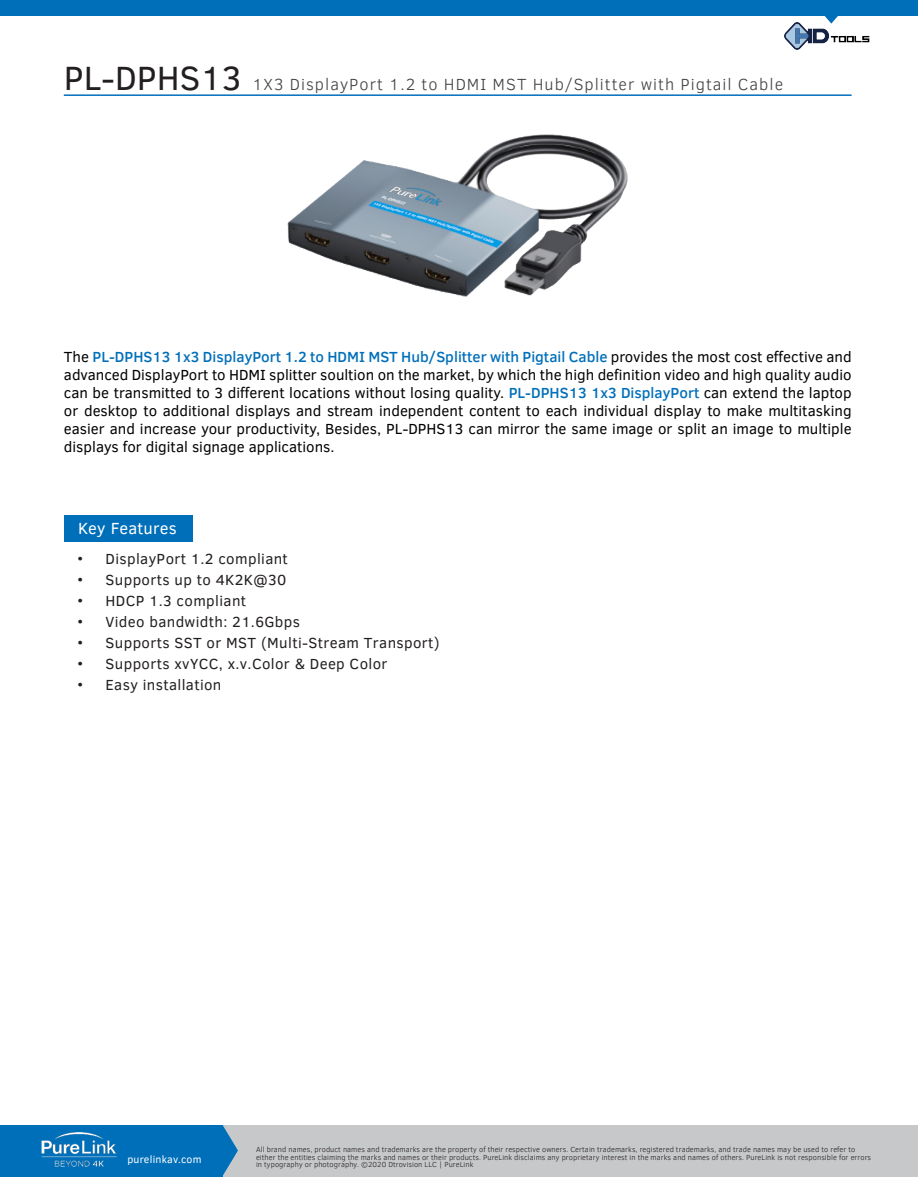
<style>
.page{position:relative;width:918px;height:1188px;background:#fff}
.page>*{position:absolute;margin:0;border:0;box-sizing:border-box;transform-origin:0 0}
.t1{font:300 16.5px "Clear Sans";letter-spacing:.06em;color:#414042}
.t2{font:16.5px "Clear Sans";letter-spacing:.01em;color:#fff}
.t3{font:15px/18px "Clear Sans";color:#000;text-align:justify}
.t4{font:15px "Clear Sans";letter-spacing:.025em;color:#231f20}
.t5{font:10.5px "Clear Sans";letter-spacing:.025em;color:#fff}
.t6{font:300 7.5px/7.5px "Clear Sans";letter-spacing:.01em;color:#231f20}
.s1{font-weight:400;font-size:34.5px;color:#231f20}
.s2{font-weight:500;color:#006fba}
</style>
<div class="page">
<div style="left:223px;top:1125px;width:695px;height:51px;background:#c7c8ca"></div>
<div style="left:0;top:0;width:918px;height:16px;background:#006fba"></div>
<svg style="left:825px;top:16px;width:13px;height:7px"></svg>
<div style="left:0;top:1125px;width:223px;height:51px;background:#006fba"></div>
<svg style="left:223px;top:1126px;width:15px;height:49px"></svg>
<img style="left:784px;top:23px;width:86px;height:26px">
<hr style="left:64px;top:94px;width:788px;height:2px;background:#006fba">
<img style="left:41px;top:1132px;width:75px;height:35px">
<div style="left:64px;top:515px;width:128px;height:27px;background:#006fba"></div>
<img style="left:288px;top:134px;width:340px;height:162px">
<p class="t1" style="left:64px;top:74px;width:721px"><span class="s1">PL-DPHS13</span> 1X3 DisplayPort 1.2 to HDMI MST Hub/Splitter with Pigtail Cable</p>
<p class="t3" style="left:64px;top:348px;width:789px">The <span class="s2">PL-DPHS13 1x3 DisplayPort 1.2 to HDMI MST Hub/Splitter with Pigtail Cable</span> provides the most cost effective and advanced DisplayPort to HDMI splitter soultion on the market, by which the high definition video and high quality audio can be transmitted to 3 different locations without losing quality. <span class="s2">PL-DPHS13 1x3 DisplayPort</span> can extend the laptop or desktop to additional displays and stream independent content to each individual display to make multitasking easier and increase your productivity, Besides, PL-DPHS13 can mirror the same image or split an image to multiple displays for digital signage applications.</p>
<p class="t2" style="left:78px;top:517px;width:100px">Key Features</p>
<p class="t4" style="left:77px;top:549px;width:212px">• DisplayPort 1.2 compliant</p>
<p class="t4" style="left:77px;top:570px;width:211px">• Supports up to 4K2K@30</p>
<p class="t4" style="left:77px;top:591px;width:170px">• HDCP 1.3 compliant</p>
<p class="t4" style="left:77px;top:612px;width:224px">• Video bandwidth: 21.6Gbps</p>
<p class="t4" style="left:77px;top:633px;width:364px">• Supports SST or MST (Multi-Stream Transport)</p>
<p class="t4" style="left:77px;top:654px;width:312px">• Supports xvYCC, x.v.Color &amp; Deep Color</p>
<p class="t4" style="left:77px;top:675px;width:146px">• Easy installation</p>
<p class="t5" style="left:127px;top:1153px;width:76px">purelinkav.com</p>
<p class="t6" style="left:256px;top:1146px;width:617px">All brand names, product names and trademarks are the property of their respective owners. Certain trademarks, registered trademarks, and trade names may be used to refer to either the entities claiming the marks and names or their products. PureLink disclaims any proprietary interest in the marks and names of others. PureLink is not responsible for errors in typography or photography. ©2020 Dtrovision LLC | PureLink</p>
</div>
